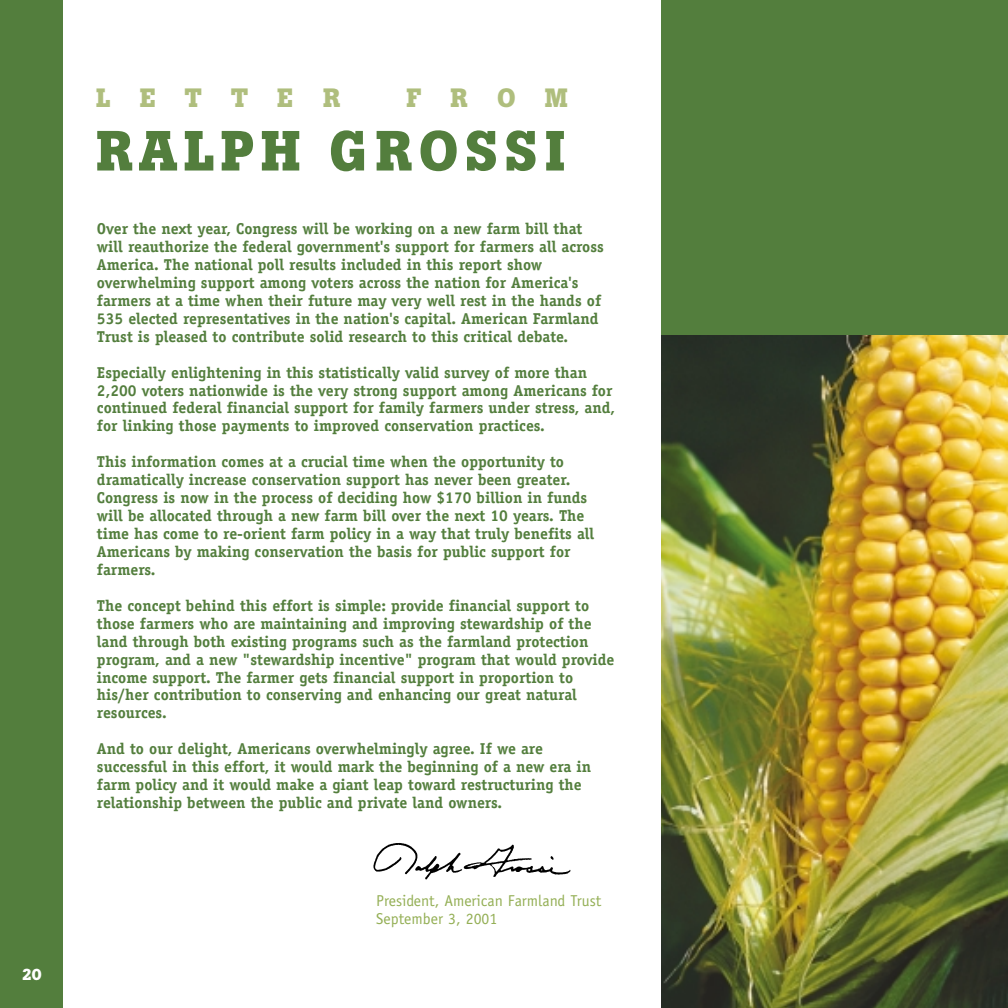
<style>
.page{position:relative;width:1008px;height:1008px;background:#fff}
.page>*{position:absolute;margin:0;border:0;box-sizing:border-box;transform-origin:0 0}
.t1{font:700 56px "Boton";letter-spacing:.115em;color:#537e3d}
.t2{font:700 26.25px "Boton";letter-spacing:1.115em;color:#afbe7d}
.t3{font:700 15.75px/18px "Officina Serif";color:#537e3d}
.t4{font:15.75px/18px "Officina Sans";color:#94af55}
.t5{font:700 15.75px "Boton";color:#fff}
</style>
<div class="page">
<div style="left:0;top:0;width:63px;height:1008px;background:#537e3d"></div>
<div style="left:662px;top:0;width:346px;height:335px;background:#537e3d"></div>
<img style="left:373px;top:843px;width:198px;height:37px">
<img style="left:661px;top:335px;width:347px;height:673px">
<p class="t5" style="left:22px;top:969px;width:21px">20</p>
<h2 class="t2" style="left:96px;top:88px;width:246px">LETTER</h2>
<h2 class="t2" style="left:407px;top:88px;width:163px">FROM</h2>
<h1 class="t1" style="left:96px;top:131px;width:470px">RALPH GROSSI</h1>
<p class="t3" style="left:97px;top:221px;width:508px">Over the next year, Congress will be working on a new farm bill that will reauthorize the federal government's support for farmers all across America. The national poll results included in this report show overwhelming support among voters across the nation for America's farmers at a time when their future may very well rest in the hands of 535 elected representatives in the nation's capital. American Farmland Trust is pleased to contribute solid research to this critical debate.</p>
<p class="t3" style="left:97px;top:365px;width:520px">Especially enlightening in this statistically valid survey of more than 2,200 voters nationwide is the very strong support among Americans for continued federal financial support for family farmers under stress, and, for linking those payments to improved conservation practices.</p>
<p class="t3" style="left:97px;top:454px;width:499px">This information comes at a crucial time when the opportunity to dramatically increase conservation support has never been greater.<br>Congress is now in the process of deciding how $170 billion in funds will be allocated through a new farm bill over the next 10 years. The time has come to re-orient farm policy in a way that truly benefits all Americans by making conservation the basis for public support for farmers.</p>
<p class="t3" style="left:97px;top:598px;width:519px">The concept behind this effort is simple: provide financial support to those farmers who are maintaining and improving stewardship of the land through both existing programs such as the farmland protection program, and a new "stewardship incentive" program that would provide income support. The farmer gets financial support in proportion to his/her contribution to conserving and enhancing our great natural resources.</p>
<p class="t3" style="left:97px;top:741px;width:496px">And to our delight, Americans overwhelmingly agree. If we are successful in this effort, it would mark the beginning of a new era in farm policy and it would make a giant leap toward restructuring the relationship between the public and private land owners.</p>
<p class="t4" style="left:376px;top:893px;width:227px">President, American Farmland Trust<br>September 3, 2001</p>
</div>
